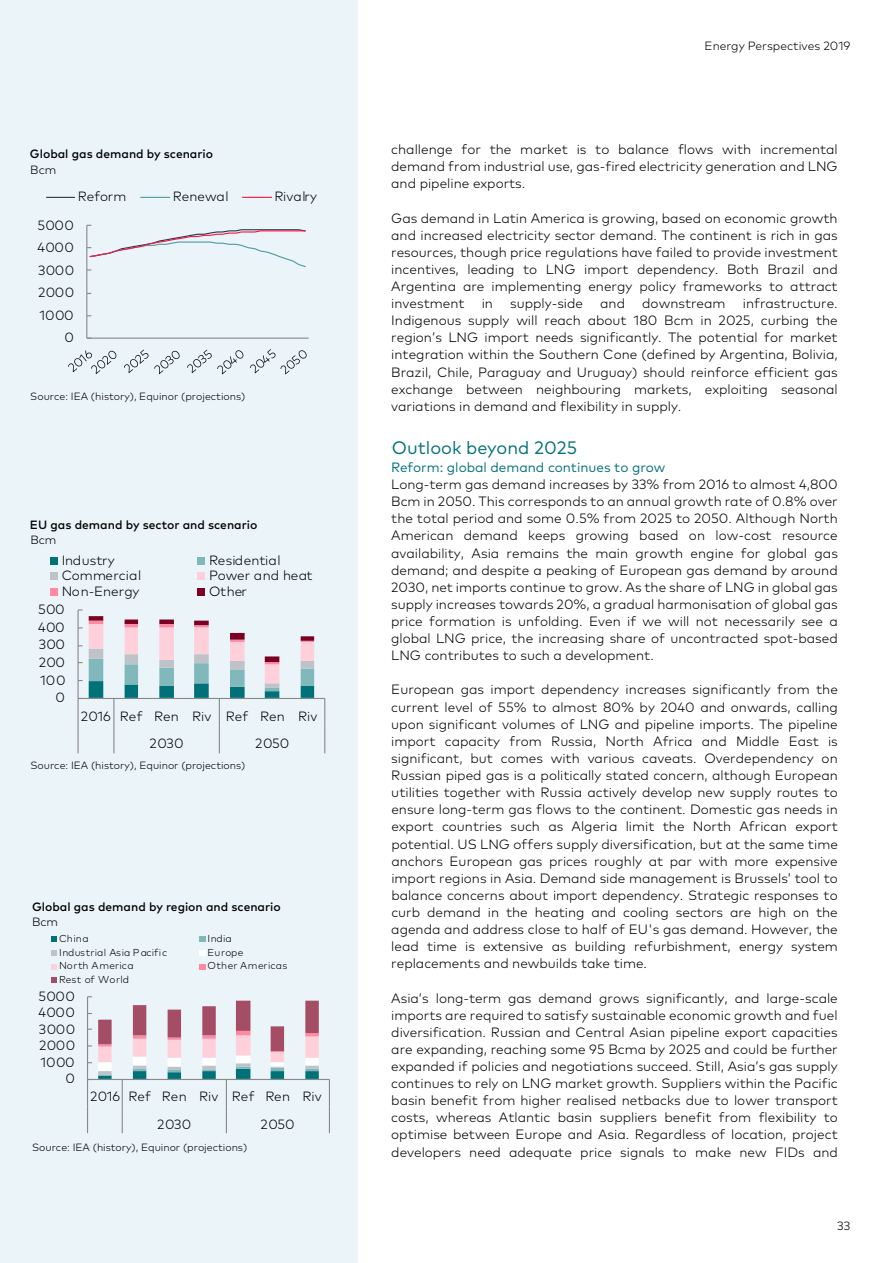
<style>
.page{position:relative;width:893px;height:1263px;background:#fff}
.page>*{position:absolute;margin:0;border:0;box-sizing:border-box;transform-origin:0 0}
.t1{font:18px "Mark Pro";color:#007079}
.t2{font:300 18px "Mark Pro";color:#007079}
.t3{font:300 13.5px/17.1px "Mark Pro";color:#000;text-align:justify}
.t4{font:13.5px "Mark Pro";color:#007079}
.t5{font:300 13.5px "Mark Pro";letter-spacing:.015em;color:#007079}
.t6{font:300 13.35px/27.2px "Mark Pro";letter-spacing:.01em;color:#000}
.t7{font:500 12px "Mark Pro";color:#000}
.t8{font:300 12px "Mark Pro";letter-spacing:.01em;color:#000}
.t9{font:300 10.5px "Mark Pro";color:#000}
.t10{font:300 10.05px "Mark Pro";letter-spacing:.035em;color:#000}
.t11{font:300 10.05px "Mark Pro";color:#000}
</style>
<div class="page">
<div style="left:0;top:0;width:357px;height:1263px;background:#eaf4f9"></div>
<hr style="left:87px;top:997px;width:1px;height:82px;background:#898989">
<hr style="left:88px;top:1079px;width:241px;height:1px;background:#898989">
<svg style="left:87px;top:1079px;width:5px;height:54px"></svg>
<svg style="left:98px;top:1001px;width:221px;height:132px"></svg>
<svg style="left:329px;top:1079px;width:1px;height:54px"></svg>
<svg style="left:51px;top:936px;width:6px;height:5px"></svg>
<svg style="left:199px;top:936px;width:7px;height:5px"></svg>
<svg style="left:51px;top:950px;width:6px;height:6px"></svg>
<div style="left:199px;top:950px;width:7px;height:6px;background:#fff"></div>
<svg style="left:51px;top:964px;width:6px;height:5px"></svg>
<svg style="left:199px;top:964px;width:7px;height:5px"></svg>
<svg style="left:51px;top:977px;width:6px;height:6px"></svg>
<hr style="left:86px;top:225px;width:1px;height:113px;background:#898989">
<hr style="left:87px;top:338px;width:222px;height:1px;background:#898989">
<svg style="left:87px;top:225px;width:219px;height:46px"></svg>
<svg style="left:68px;top:350px;width:48px;height:24px"></svg>
<svg style="left:124px;top:350px;width:56px;height:24px"></svg>
<svg style="left:187px;top:350px;width:56px;height:24px"></svg>
<svg style="left:250px;top:349px;width:57px;height:25px"></svg>
<svg style="left:47px;top:197px;width:28px;height:1px"></svg>
<svg style="left:141px;top:197px;width:29px;height:1px"></svg>
<svg style="left:243px;top:197px;width:29px;height:1px"></svg>
<hr style="left:77px;top:610px;width:2px;height:88px;background:#898989">
<hr style="left:78px;top:698px;width:247px;height:1px;background:#898989">
<hr style="left:77px;top:698px;width:2px;height:27px;background:#898989">
<hr style="left:77px;top:725px;width:2px;height:28px;background:#898989">
<svg style="left:89px;top:616px;width:225px;height:137px"></svg>
<svg style="left:324px;top:698px;width:1px;height:55px"></svg>
<div style="left:51px;top:557px;width:7px;height:8px;background:#007079"></div>
<div style="left:197px;top:557px;width:8px;height:8px;background:#80b8bc"></div>
<div style="left:51px;top:572px;width:7px;height:8px;background:#bdc3c8"></div>
<div style="left:197px;top:572px;width:8px;height:8px;background:#ffd0d9"></div>
<div style="left:51px;top:588px;width:7px;height:8px;background:#ff89a1"></div>
<div style="left:197px;top:588px;width:8px;height:8px;background:#7d0023"></div>
<p class="t7" style="left:30px;top:145px;width:185px">Global gas demand by scenario</p>
<p class="t8" style="left:123px;top:145px;width:94px">and by scenario</p>
<p class="t8" style="left:30px;top:160px;width:28px">Bcm</p>
<p class="t6" style="left:78px;top:182px;width:50px">Reform</p>
<p class="t6" style="left:173px;top:182px;width:57px">Renewal</p>
<p class="t6" style="left:274px;top:182px;width:44px">Rivalry</p>
<p class="t6" style="left:38px;top:210px;width:38px">5000</p>
<p class="t6" style="left:38px;top:233px;width:38px">4000</p>
<p class="t6" style="left:38px;top:255px;width:38px">3000</p>
<p class="t6" style="left:38px;top:278px;width:38px">2000</p>
<p class="t6" style="left:40px;top:300px;width:36px">1000</p>
<p class="t6" style="left:64px;top:323px;width:11px">0</p>
<p class="t9" style="left:30px;top:388px;width:217px">Source: IEA (history), Equinor (projections)</p>
<p class="t8" style="left:102px;top:515px;width:161px">and by sector and scenario</p>
<p class="t7" style="left:30px;top:515px;width:229px">EU gas demand by sector and scenario</p>
<p class="t8" style="left:30px;top:530px;width:28px">Bcm</p>
<p class="t3" style="left:62px;top:550px;width:54px">Industry</p>
<p class="t3" style="left:209px;top:550px;width:73px">Residential</p>
<p class="t3" style="left:62px;top:566px;width:81px">Commercial</p>
<p class="t3" style="left:209px;top:566px;width:105px">Power and heat</p>
<p class="t3" style="left:62px;top:581px;width:79px">Non-Energy</p>
<p class="t3" style="left:209px;top:581px;width:40px">Other</p>
<p class="t3" style="left:38px;top:600px;width:28px">500</p>
<p class="t3" style="left:38px;top:617px;width:28px">400</p>
<p class="t3" style="left:39px;top:635px;width:28px">300</p>
<p class="t3" style="left:39px;top:653px;width:28px">200</p>
<p class="t3" style="left:40px;top:670px;width:27px">100</p>
<p class="t3" style="left:56px;top:688px;width:11px">0</p>
<p class="t3" style="left:150px;top:701px;width:169px;line-height:27.3px;text-indent:-69px">2016 Ref Ren Riv Ref Ren Riv<br>2030</p>
<p class="t3" style="left:255px;top:734px;width:36px">2050</p>
<p class="t9" style="left:30px;top:757px;width:217px">Source: IEA (history), Equinor (projections)</p>
<p class="t7" style="left:32px;top:897px;width:250px">Global gas demand by region and scenario</p>
<p class="t8" style="left:151px;top:897px;width:135px">by region and scenario</p>
<p class="t8" style="left:32px;top:913px;width:28px">Bcm</p>
<p class="t10" style="left:59px;top:931px;width:31px">China</p>
<p class="t10" style="left:208px;top:931px;width:26px">India</p>
<p class="t10" style="left:59px;top:944px;width:110px">Industrial Asia Pacific</p>
<p class="t10" style="left:208px;top:944px;width:37px">Europe</p>
<p class="t10" style="left:59px;top:958px;width:76px">North America</p>
<p class="t10" style="left:208px;top:958px;width:81px">Other Americas</p>
<p class="t11" style="left:59px;top:972px;width:72px">Rest of World</p>
<p class="t6" style="left:39px;top:981px;width:38px">5000</p>
<p class="t6" style="left:39px;top:998px;width:38px">4000</p>
<p class="t6" style="left:39px;top:1014px;width:38px">3000</p>
<p class="t6" style="left:39px;top:1031px;width:38px">2000</p>
<p class="t6" style="left:41px;top:1047px;width:36px">1000</p>
<p class="t6" style="left:65px;top:1064px;width:11px">0</p>
<p class="t6" style="left:157px;top:1082px;width:166px;text-indent:-67px">2016 Ref Ren Riv Ref Ren Riv<br>2030</p>
<p class="t6" style="left:261px;top:1109px;width:36px">2050</p>
<p class="t9" style="left:32px;top:1139px;width:217px">Source: IEA (history), Equinor (projections)</p>
<p class="t8" style="left:705px;top:37px;width:147px">Energy Perspectives 2019</p>
<p class="t3" style="left:391px;top:140px;width:448px">challenge for the market is to balance flows with incremental demand from industrial use, gas-fired electricity generation and LNG and pipeline exports.</p>
<p class="t3" style="left:391px;top:208px;width:448px">Gas demand in Latin America is growing, based on economic growth and increased electricity sector demand. The continent is rich in gas resources, though price regulations have failed to provide investment incentives, leading to LNG import dependency. Both Brazil and Argentina are implementing energy policy frameworks to attract investment</p>
<p class="t3" style="left:391px;top:294px;width:448px;text-indent:352px">infrastructure.<br>Indigenous supply will reach about 180 Bcm in 2025, curbing the region’s LNG import needs significantly. The potential for market integration within the Southern Cone (defined by Argentina, Bolivia, Brazil, Chile, Paraguay and Uruguay) should reinforce efficient gas exchange between neighbouring markets, exploiting seasonal variations in demand and flexibility in supply.</p>
<h1 class="t2" style="left:520px;top:434px;width:61px">d 2025</h1>
<p class="t5" style="left:441px;top:457px;width:232px">: global demand continues to grow</p>
<p class="t3" style="left:391px;top:475px;width:448px">Long-term gas demand increases by 33% from 2016 to almost 4,800<br>Bcm in 2050. This corresponds to an annual growth rate of 0.8% over the total period and some 0.5% from 2025 to 2050. Although North American demand keeps growing based on low-cost resource availability, Asia remains the main growth engine for global gas demand; and despite a peaking of European gas demand by around 2030, net imports continue to grow. As the share of LNG in global gas supply increases towards 20%, a gradual harmonisation of global gas price formation is unfolding. Even if we will not necessarily see a global LNG price, the increasing share of uncontracted spot-based LNG contributes to such a development.</p>
<p class="t3" style="left:391px;top:680px;width:448px">European gas import dependency increases significantly from the current level of 55% to almost 80% by 2040 and onwards, calling upon significant volumes of LNG and pipeline imports. The pipeline import capacity from Russia, North Africa and Middle East is significant, but comes with various caveats. Overdependency on Russian piped gas is a politically stated concern, although European utilities together with Russia actively develop new supply routes to ensure long-term gas flows to the continent. Domestic gas needs in export countries such as Algeria limit the North African export potential. US LNG offers supply diversification, but at the same time anchors European gas prices roughly at par with more expensive import regions in Asia. Demand side management is Brussels’ tool to balance concerns about import dependency. Strategic responses to curb demand in the heating and cooling sectors are high on the agenda and address close to half of EU's gas demand. However, the lead time is extensive as building refurbishment, energy system replacements and newbuilds take time.</p>
<p class="t3" style="left:391px;top:988px;width:448px">Asia’s long-term gas demand grows significantly, and large-scale imports are required to satisfy sustainable economic growth and fuel diversification. Russian and Central Asian pipeline export capacities are expanding, reaching some 95 Bcma by 2025 and could be further expanded if policies and negotiations succeed. Still, Asia’s gas supply continues to rely on LNG market growth. Suppliers within the Pacific basin benefit from higher realised netbacks due to lower transport costs, whereas Atlantic basin suppliers benefit from flexibility to optimise between Europe and Asia. Regardless of location, project developers need adequate price signals to make new FIDs and</p>
<p class="t3" style="left:482px;top:294px;width:13px">in</p>
<p class="t3" style="left:510px;top:294px;width:74px">supply-side</p>
<p class="t3" style="left:600px;top:294px;width:26px">and</p>
<p class="t3" style="left:642px;top:294px;width:85px">downstream</p>
<h1 class="t1" style="left:392px;top:434px;width:187px">Outlook beyond 2025</h1>
<p class="t4" style="left:391px;top:457px;width:276px">Reform: global demand continues to grow</p>
<p class="t8" style="left:837px;top:1217px;width:15px">33</p>
</div>
